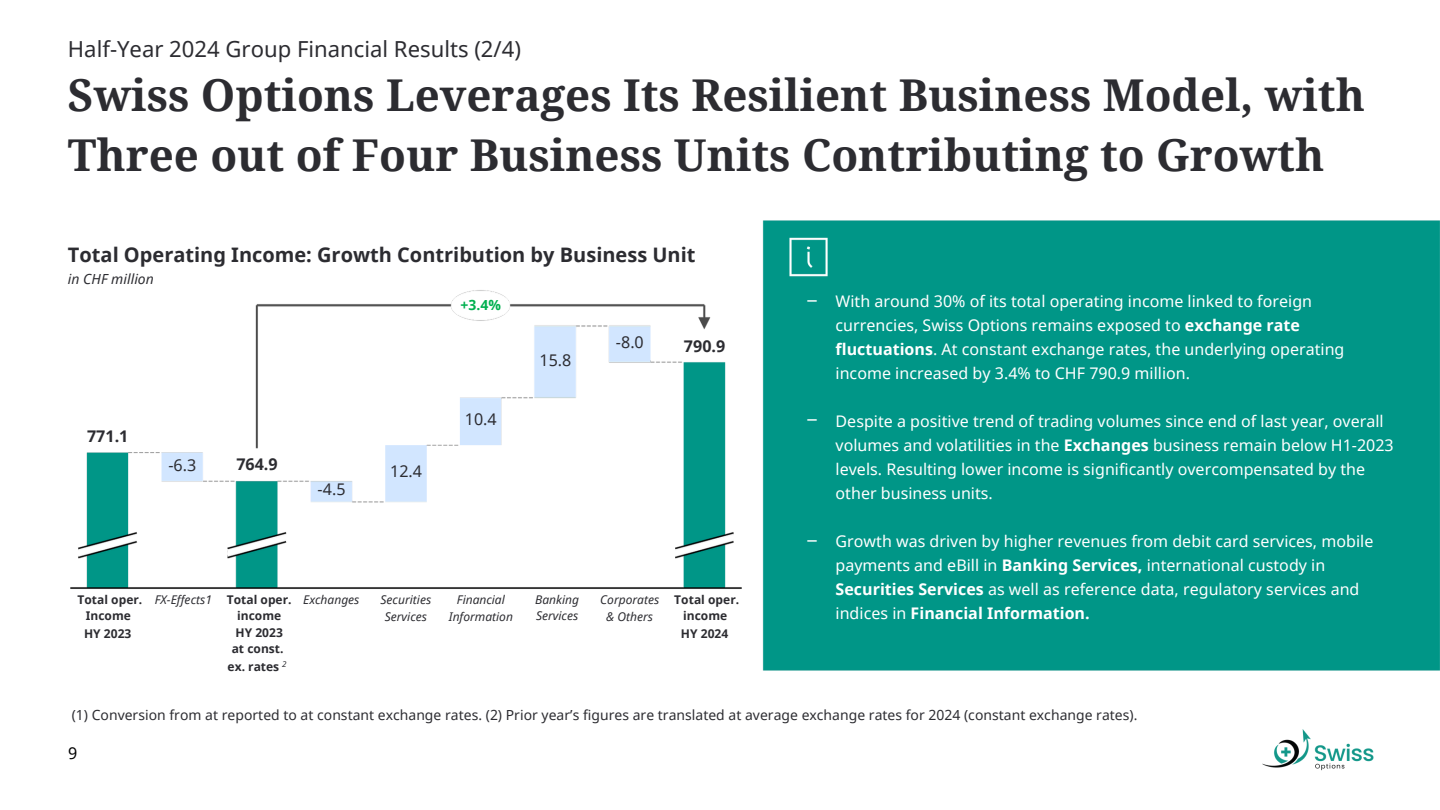
<style>
.page{position:relative;width:1440px;height:810px;background:#fff}
.page>*{position:absolute;margin:0;border:0;box-sizing:border-box;transform-origin:0 0}
.t1{font:700 44px/60px "Noto Serif";color:#2c2c31}
.t2{font:22px "Noto Sans";color:#2c2c31}
.t3{font:700 20px "Noto Sans";color:#2c2c31}
.t4{font:20px "Noto Sans";color:#fff}
.t5{font:16px/24px "Noto Sans";letter-spacing:.005em;color:#fff}
.t6{font:16px "Noto Sans";color:#2c2c31}
.t7{font:700 16px "Noto Sans";color:#2c2c31}
.t8{font:16px "Noto Sans";color:#000}
.t9{font:14px "Noto Sans";letter-spacing:.005em;color:#2c2c31}
.t10{font:italic 14px "Noto Sans";letter-spacing:.005em;color:#2c2c31}
.t11{font:700 14px "Noto Sans";color:#00b050}
.t12{font:italic 12px/16.4px "Noto Sans";color:#2c2c31}
.t13{font:700 12px/16.4px "Noto Sans";letter-spacing:.005em;color:#2c2c31;text-align:center}
.t14{font:italic 8px "Noto Sans";color:#2c2c31}
.s1{font-weight:700}
</style>
<div class="page">
<img style="left:70px;top:220px;width:1370px;height:451px">
<img style="left:1262px;top:729px;width:111px;height:42px">
<p class="t2" style="left:68px;top:34px;width:455px">Half-Year 2024 Group Financial Results (2/4)</p>
<p class="t1" style="left:68px;top:64px;width:1299px">Swiss Options Leverages Its Resilient Business Model, with<br>Three out of Four Business Units Contributing to Growth</p>
<h2 class="t3" style="left:68px;top:240px;width:629px">Total Operating Income: Growth Contribution by Business Unit</h2>
<h2 class="t10" style="left:68px;top:269px;width:87px">in CHF million</h2>
<h4 class="t7" style="left:87px;top:425px;width:43px">771.1</h4>
<h4 class="t6" style="left:168px;top:454px;width:29px">-6.3</h4>
<h3 class="t7" style="left:236px;top:453px;width:43px">764.9</h3>
<h3 class="t6" style="left:318px;top:478px;width:29px">-4.5</h3>
<p class="t11" style="left:461px;top:295px;width:42px">+3.4%</p>
<h4 class="t6" style="left:390px;top:460px;width:33px">12.4</h4>
<h3 class="t6" style="left:465px;top:408px;width:33px">10.4</h3>
<h4 class="t6" style="left:539px;top:349px;width:33px">15.8</h4>
<h4 class="t6" style="left:616px;top:331px;width:29px">-8.0</h4>
<h4 class="t7" style="left:684px;top:335px;width:43px">790.9</h4>
<p class="t13" style="left:77px;top:591px;width:66px">Total oper.<br>Income</p>
<p class="t13" style="left:84px;top:625px;width:49px">HY 2023</p>
<p class="t12" style="left:155px;top:591px;width:59px">FX-Effects1</p>
<p class="t13" style="left:227px;top:591px;width:66px">Total oper. income<br>HY 2023<br>at const.</p>
<p class="t14" style="left:282px;top:658px;width:6px">2</p>
<p class="t13" style="left:228px;top:658px;width:53px">ex. rates</p>
<p class="t12" style="left:303px;top:591px;width:58px">Exchanges</p>
<p class="t12" style="left:381px;top:591px;width:52px">Securities</p>
<p class="t12" style="left:385px;top:608px;width:44px">Services</p>
<p class="t12" style="left:457px;top:591px;width:49px">Financial</p>
<p class="t12" style="left:449px;top:608px;width:66px">Information</p>
<p class="t12" style="left:535px;top:591px;width:45px">Banking<br>Services</p>
<p class="t12" style="left:600px;top:591px;width:60px">Corporates</p>
<p class="t12" style="left:606px;top:608px;width:48px">&amp; Others</p>
<p class="t13" style="left:674px;top:591px;width:66px">Total oper. income</p>
<p class="t13" style="left:681px;top:625px;width:49px">HY 2024</p>
<p class="t4" style="left:807px;top:286px;width:13px">−</p>
<h4 class="t4" style="left:807px;top:406px;width:13px">−</h4>
<h4 class="t4" style="left:807px;top:527px;width:13px">−</h4>
<h4 class="t5" style="left:836px;top:289px;width:510px">With around 30% of its total operating income linked to foreign currencies, Swiss Options remains exposed to <span class="s1">exchange rate fluctuations</span>. At constant exchange rates, the underlying operating income increased by 3.4% to CHF 790.9 million.</h4>
<h6 class="t5" style="left:836px;top:409px;width:560px">Despite a positive trend of trading volumes since end of last year, overall volumes and volatilities in the <span class="s1">Exchanges</span> business remain below H1-2023 levels. Resulting lower income is significantly overcompensated by the other business units.</h6>
<p class="t5" style="left:836px;top:529px;width:539px">Growth was driven by higher revenues from debit card services, mobile payments and eBill in <span class="s1">Banking Services,</span> international custody in <span class="s1">Securities Services</span> as well as reference data, regulatory services and indices in <span class="s1">Financial Information.</span></p>
<p class="t9" style="left:72px;top:705px;width:1067px">(1) Conversion from at reported to at constant exchange rates. (2) Prior year’s figures are translated at average exchange rates for 2024 (constant exchange rates).</p>
<h5 class="t8" style="left:68px;top:742px;width:11px">9</h5>
</div>
